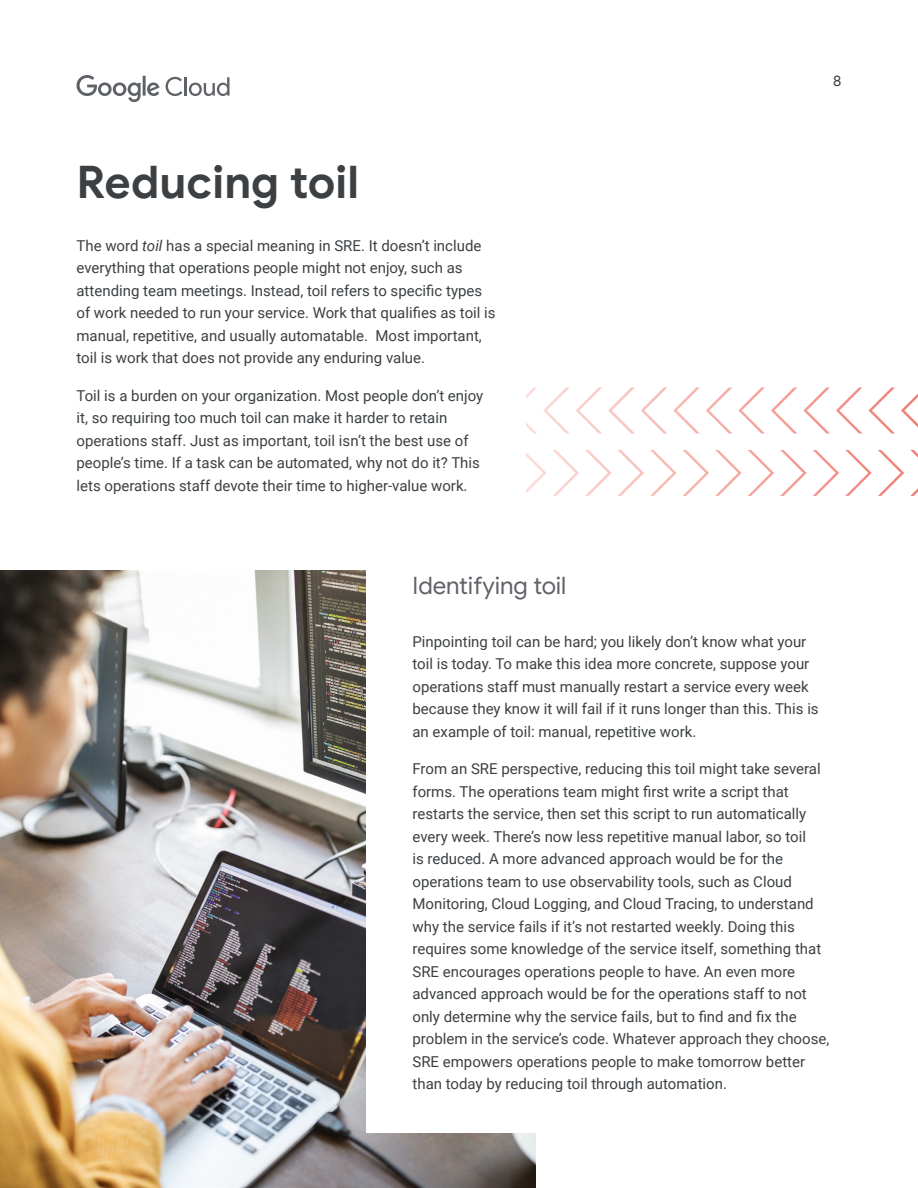
<style>
.page{position:relative;width:918px;height:1188px;background:#fff}
.page>*{position:absolute;margin:0;border:0;box-sizing:border-box;transform-origin:0 0}
.t1{font:700 45px "Google Sans";letter-spacing:-.005em;color:#3c4043}
.t2{font:24px "Google Sans";color:#5f6368}
.t3{font:15px/22.5px "Roboto";color:#3c4043}
.t4{font:15px "Google Sans";color:#3c4043}
.s1{font-style:italic}
</style>
<div class="page">
<svg style="left:76px;top:75px;width:84px;height:27px"></svg>
<svg style="left:166px;top:77px;width:64px;height:19px"></svg>
<svg style="left:526px;top:450px;width:392px;height:46px"></svg>
<svg style="left:526px;top:387px;width:392px;height:47px"></svg>
<img style="left:0;top:571px;width:536px;height:617px">
<div style="left:366px;top:563px;width:540px;height:569px;background:#fff"></div>
<h1 class="t1" style="left:76px;top:155px;width:284px">Reducing toil</h1>
<p class="t3" style="left:76px;top:234px;width:421px">The word <span class="s1">toil</span> has a special meaning in SRE. It doesn’t include everything that operations people might not enjoy, such as attending team meetings. Instead, toil refers to specific types of work needed to run your service. Work that qualifies as toil is manual, repetitive, and usually automatable. Most important, toil is work that does not provide any enduring value.</p>
<p class="t3" style="left:76px;top:384px;width:408px">Toil is a burden on your organization. Most people don’t enjoy it, so requiring too much toil can make it harder to retain operations staff. Just as important, toil isn’t the best use of people’s time. If a task can be automated, why not do it? This lets operations staff devote their time to higher-value work.</p>
<p class="t4" style="left:833px;top:72px;width:10px">8</p>
<h2 class="t2" style="left:412px;top:571px;width:155px">Identifying toil</h2>
<p class="t3" style="left:412px;top:629px;width:408px">Pinpointing toil can be hard; you likely don’t know what your toil is today. To make this idea more concrete, suppose your operations staff must manually restart a service every week because they know it will fail if it runs longer than this. This is an example of toil: manual, repetitive work.</p>
<p class="t3" style="left:412px;top:757px;width:418px">From an SRE perspective, reducing this toil might take several forms. The operations team might first write a script that restarts the service, then set this script to run automatically every week. There’s now less repetitive manual labor, so toil<br>is reduced. A more advanced approach would be for the operations team to use observability tools, such as Cloud Monitoring, Cloud Logging, and Cloud Tracing, to understand why the service fails if it’s not restarted weekly. Doing this requires some knowledge of the service itself, something that SRE encourages operations people to have. An even more advanced approach would be for the operations staff to not only determine why the service fails, but to find and fix the problem in the service’s code. Whatever approach they choose, SRE empowers operations people to make tomorrow better than today by reducing toil through automation.</p>
</div>
